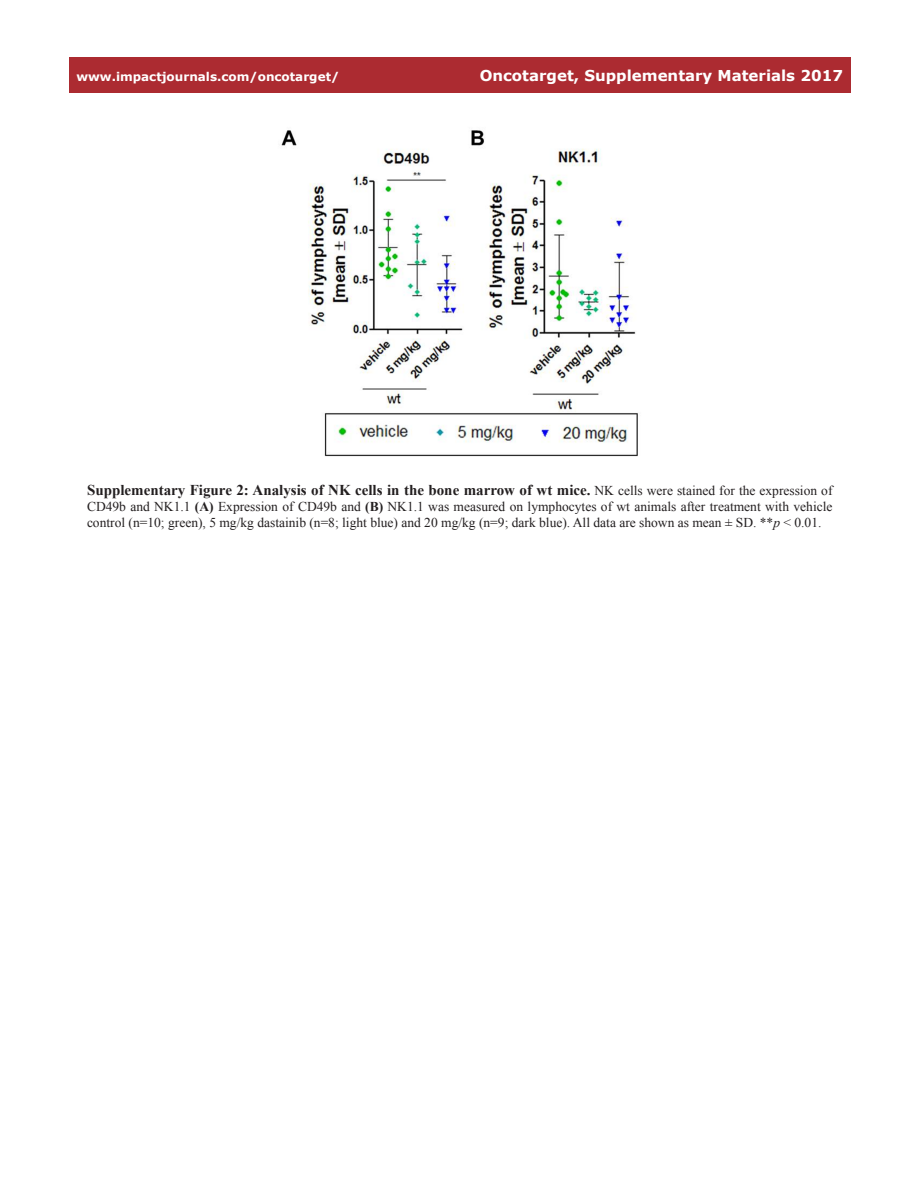
<style>
.page{position:relative;width:918px;height:1188px;background:#fff}
.page>*{position:absolute;margin:0;border:0;box-sizing:border-box;transform-origin:0 0}
.figuretext{font:700 15px "Times New Roman";color:#231f20}
.t1{font:700 15px "Verdana";color:#fff}
.figuretext-2{font:13.5px/16.2px "Times New Roman";color:#231f20}
.t2{font:700 12px "Verdana";color:#fff}
.s1{font-weight:400;font-size:13.5px}
.s2{font-weight:700}
.s3{font-style:italic}
</style>
<div class="page">
<div style="left:69px;top:57px;width:781px;height:36px;background:#ac2b31"></div>
<img style="left:281px;top:130px;width:357px;height:327px">
<p class="t2" style="left:76px;top:68px;width:264px">www.impactjournals.com/oncotarget/</p>
<p class="t1" style="left:480px;top:65px;width:365px">Oncotarget, Supplementary Materials 2017</p>
<p class="figuretext" style="left:87px;top:479px;width:747px">Supplementary Figure 2: Analysis of NK cells in the bone marrow of wt mice. <span class="s1">NK cells were stained for the expression of</span></p>
<p class="figuretext-2" style="left:87px;top:498px;width:747px">CD49b and NK1.1 <span class="s2">(A)</span> Expression of CD49b and <span class="s2">(B)</span> NK1.1 was measured on lymphocytes of wt animals after treatment with vehicle control (n=10; green), 5 mg/kg dastainib (n=8; light blue) and 20 mg/kg (n=9; dark blue). All data are shown as mean ± SD. **<span class="s3">p</span> &lt; 0.01.</p>
</div>
